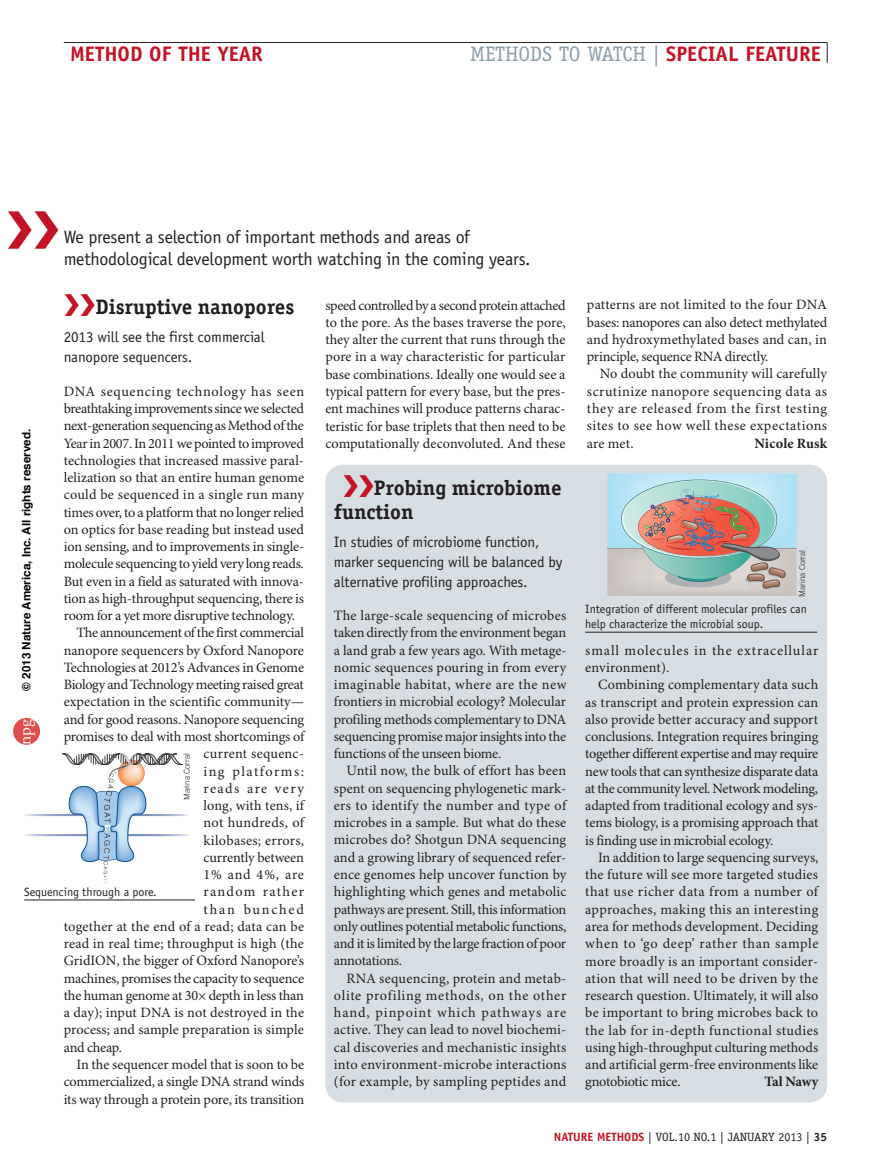
<style>
.page{position:relative;width:891px;height:1175px;background:#fff}
.page>*{position:absolute;margin:0;border:0;box-sizing:border-box;transform-origin:0 0}
.t1{font:700 21px/24px "Officina Serif Std";color:#231f20}
.t2{font:21px "Officina Serif Std";color:#8c9faa}
.t3{font:700 21px "Officina Sans Std";color:#c41324}
.t4{font:18px/22.5px "Officina Sans Std";letter-spacing:-.01em;color:#231f20}
.t5{font:17.4px "Adobe Garamond Pro";color:#fff}
.t6{font:15px/19.5px "Officina Sans Std";letter-spacing:-.005em;color:#231f20}
.t7{font:14.25px/17.2px "Minion Pro";letter-spacing:-.01em;color:#231f20;text-align:justify}
.t8{font:14.25px "Minion Pro";letter-spacing:.015em;color:#231f20}
.t9{font:14.25px/17.2px "Minion Pro";letter-spacing:.06em;color:#231f20}
.t10{font:14.25px "Minion Pro";letter-spacing:.01em;color:#231f20}
.t11{font:14.25px "Minion Pro";letter-spacing:.02em;color:#231f20}
.t12{font:14.25px "Minion Pro";letter-spacing:.05em;color:#231f20}
.t13{font:700 14.25px "Minion Pro";letter-spacing:.005em;color:#231f20}
.t14{font:14.25px "Minion Pro";letter-spacing:.025em;color:#231f20}
.t15{font:14.25px "Minion Pro";letter-spacing:.095em;color:#231f20}
.t16{font:14.25px "Minion Pro";letter-spacing:.1em;color:#231f20}
.t17{font:14.25px "Minion Pro";letter-spacing:.09em;color:#231f20}
.t18{font:14.25px "Minion Pro";letter-spacing:.125em;color:#231f20}
.t19{font:12px/15px "Officina Sans Std";color:#231f20}
.t20{font:12px "Officina Serif Std";color:#231f20}
.t21{font:700 11.7px "Helvetica";color:#000}
.t22{font:300 8.25px "Trade Gothic LT Std";letter-spacing:-.005em;color:#231f20}
.s1{font-family:"Officina Sans Std";font-weight:700;color:#c41324}
.s2{color:#c41324}
.s3{font-family:"Officina Sans Std";font-weight:700}
</style>
<div class="page">
<hr style="left:64px;top:42px;width:763px;height:1px;background:#231f20">
<svg style="left:827px;top:43px;width:1px;height:20px"></svg>
<svg style="left:24px;top:753px;width:164px;height:131px"></svg>
<div style="left:325px;top:465px;width:502px;height:637px;background:#d7dee3;border-radius:18px"></div>
<hr style="left:585px;top:632px;width:232px;height:1px;background:#231f20">
<img style="left:607px;top:473px;width:190px;height:123px">
<hr style="left:24px;top:899px;width:171px;height:1px;background:#231f20">
<div style="left:13px;top:718px;width:27px;height:26px;background:#df4e4a;border-radius:50%"></div>
<h1 class="t3" style="left:70px;top:41px;width:194px">METHOD OF THE YEAR</h1>
<h1 class="t2" style="left:470px;top:42px;width:352px">METHODS TO WATCH | <span class="s1">SPECIAL FEATURE</span></h1>
<p class="t4" style="left:64px;top:226px;width:468px">We present a selection of important methods and areas of methodological development worth watching in the coming years.</p>
<h1 class="t1" style="left:64px;top:295px;width:232px"><span class="s2">❯❯</span>Disruptive nanopores</h1>
<p class="t6" style="left:64px;top:327px;width:202px">2013 will see the first commercial nanopore sequencers.</p>
<p class="t12" style="left:64px;top:382px;width:242px">DNA sequencing technology has seen</p>
<p class="t7" style="left:64px;top:400px;width:242px">breathtaking improvements since we selected</p>
<p class="t7" style="left:64px;top:417px;width:242px">next-generation sequencing as Method of the</p>
<p class="t7" style="left:64px;top:435px;width:242px">Year in 2007. In 2011 we pointed to improved</p>
<p class="t7" style="left:64px;top:452px;width:242px">technologies that increased massive paral-</p>
<p class="t7" style="left:64px;top:469px;width:242px">lelization so that an entire human genome</p>
<p class="t8" style="left:64px;top:486px;width:242px">could be sequenced in a single run many</p>
<p class="t7" style="left:64px;top:504px;width:242px">times over, to a platform that no longer relied</p>
<p class="t7" style="left:64px;top:521px;width:242px">on optics for base reading but instead used</p>
<p class="t7" style="left:64px;top:538px;width:242px">ion sensing, and to improvements in single-</p>
<p class="t7" style="left:64px;top:556px;width:242px">molecule sequencing to yield very long reads.</p>
<p class="t7" style="left:64px;top:573px;width:242px">But even in a field as saturated with innova-</p>
<p class="t7" style="left:64px;top:590px;width:242px">tion as high-throughput sequencing, there is</p>
<p class="t7" style="left:64px;top:607px;width:233px">room for a yet more disruptive technology.</p>
<p class="t7" style="left:77px;top:625px;width:229px">The announcement of the first commercial</p>
<p class="t7" style="left:64px;top:642px;width:242px">nanopore sequencers by Oxford Nanopore</p>
<p class="t7" style="left:64px;top:659px;width:242px">Technologies at 2012’s Advances in Genome</p>
<p class="t7" style="left:64px;top:676px;width:242px">Biology and Technology meeting raised great</p>
<p class="t7" style="left:64px;top:694px;width:242px">expectation in the scientific community—</p>
<p class="t7" style="left:64px;top:711px;width:242px">and for good reasons. Nanopore sequencing</p>
<p class="t7" style="left:64px;top:728px;width:242px">promises to deal with most shortcomings of</p>
<p class="t11" style="left:203px;top:745px;width:102px">current sequenc-</p>
<p class="t15" style="left:203px;top:762px;width:102px">ing platforms:</p>
<p class="t16" style="left:203px;top:779px;width:102px">reads are very</p>
<p class="t7" style="left:203px;top:797px;width:102px">long, with tens, if</p>
<p class="t14" style="left:203px;top:814px;width:102px">not hundreds, of</p>
<p class="t11" style="left:203px;top:831px;width:102px">kilobases; errors,</p>
<p class="t7" style="left:203px;top:849px;width:102px">currently between</p>
<p class="t7" style="left:203px;top:866px;width:102px">1% and 4%, are</p>
<p class="t17" style="left:203px;top:883px;width:102px">random rather</p>
<p class="t18" style="left:203px;top:900px;width:102px">than bunched</p>
<p class="t8" style="left:64px;top:917px;width:242px">together at the end of a read; data can be</p>
<p class="t10" style="left:64px;top:935px;width:242px">read in real time; throughput is high (the</p>
<p class="t7" style="left:64px;top:952px;width:242px">GridION, the bigger of Oxford Nanopore’s</p>
<p class="t7" style="left:64px;top:970px;width:242px">machines, promises the capacity to sequence</p>
<p class="t7" style="left:64px;top:987px;width:242px">the human genome at 30× depth in less than</p>
<p class="t7" style="left:64px;top:1004px;width:242px">a day); input DNA is not destroyed in the</p>
<p class="t7" style="left:64px;top:1021px;width:242px">process; and sample preparation is simple</p>
<p class="t7" style="left:64px;top:1039px;width:60px">and cheap.</p>
<p class="t7" style="left:77px;top:1056px;width:229px">In the sequencer model that is soon to be</p>
<p class="t7" style="left:64px;top:1073px;width:242px">commercialized, a single DNA strand winds</p>
<p class="t7" style="left:64px;top:1090px;width:242px">its way through a protein pore, its transition</p>
<p class="t21" style="left:17px;top:690px;width:263px;rotate:-90deg">© 2013 Nature America, Inc. All rights reserved.</p>
<p class="t5" style="left:14px;top:744px;width:28px;rotate:-90deg">npg</p>
<p class="t22" style="left:182px;top:800px;width:48px;rotate:-90deg">Marina Corral</p>
<p class="t19" style="left:24px;top:884px;width:134px">Sequencing through a pore.</p>
<p class="t7" style="left:325px;top:297px;width:242px">speed controlled by a second protein attached to the pore. As the bases traverse the pore, they alter the current that runs through the pore in a way characteristic for particular base combinations. Ideally one would see a typical pattern for every base, but the pres&shy;ent machines will produce patterns charac&shy;teristic for base triplets that then need to be computationally deconvoluted. And these</p>
<h1 class="t1" style="left:334px;top:476px;width:229px;text-indent:9px"><span class="s2">❯❯</span>Probing microbiome function</h1>
<p class="t6" style="left:334px;top:532px;width:230px">In studies of microbiome function, marker sequencing will be balanced by alternative profiling approaches.</p>
<p class="t7" style="left:334px;top:607px;width:234px">The large-scale sequencing of microbes taken directly from the environment began a land grab a few years ago. With metage&shy;nomic sequences pouring in from every imaginable habitat, where are the new frontiers in microbial ecology? Molecular profiling methods complementary to DNA sequencing promise major insights into the functions of the unseen biome.</p>
<p class="t7" style="left:334px;top:763px;width:234px;text-indent:13px">Until now, the bulk of effort has been spent on sequencing phylogenetic mark&shy;ers to identify the number and type of microbes in a sample. But what do these microbes do? Shotgun DNA sequencing and a growing library of sequenced refer&shy;ence genomes help uncover function by highlighting which genes and metabolic pathways are present. Still, this information only outlines potential metabolic functions, and it is limited by the large fraction of poor annotations.</p>
<p class="t7" style="left:334px;top:970px;width:234px;text-indent:13px">RNA sequencing, protein and metab&shy;olite profiling methods, on the other hand, pinpoint which pathways are active. They can lead to novel biochemi&shy;cal discoveries and mechanistic insights into environment-microbe interactions (for example, by sampling peptides and</p>
<p class="t7" style="left:587px;top:297px;width:242px">patterns are not limited to the four DNA bases: nanopores can also detect methylated and hydroxymethylated bases and can, in principle, sequence RNA directly.</p>
<p class="t7" style="left:587px;top:366px;width:242px;text-indent:13px">No doubt the community will carefully scrutinize nanopore sequencing data as they are released from the first testing sites to see how well these expectations are met.</p>
<p class="t13" style="left:754px;top:434px;width:74px">Nicole Rusk</p>
<p class="t22" style="left:797px;top:596px;width:48px;rotate:-90deg">Marina Corral</p>
<p class="t19" style="left:585px;top:601px;width:223px">Integration of different molecular profiles can help characterize the microbial soup.</p>
<p class="t9" style="left:585px;top:642px;width:235px">small molecules in the extracellular environment).</p>
<p class="t7" style="left:585px;top:676px;width:235px;text-indent:13px">Combining complementary data such as transcript and protein expression can also provide better accuracy and support conclusions. Integration requires bringing together different expertise and may require new tools that can synthesize disparate data at the community level. Network modeling, adapted from traditional ecology and sys&shy;tems biology, is a promising approach that is finding use in microbial ecology.</p>
<p class="t7" style="left:585px;top:849px;width:235px;text-indent:13px">In addition to large sequencing surveys, the future will see more targeted studies that use richer data from a number of approaches, making this an interesting area for methods development. Deciding when to ‘go deep’ rather than sample more broadly is an important consider&shy;ation that will need to be driven by the research question. Ultimately, it will also be important to bring microbes back to the lab for in-depth functional studies using high-throughput culturing methods and artificial germ-free environments like gnotobiotic mice.</p>
<p class="t13" style="left:765px;top:1073px;width:55px">Tal Nawy</p>
<p class="t20" style="left:554px;top:1130px;width:275px"><span class="s1">NATURE METHODS</span> | VOL.10 NO.1 | JANUARY 2013 | <span class="s3">35</span></p>
</div>
